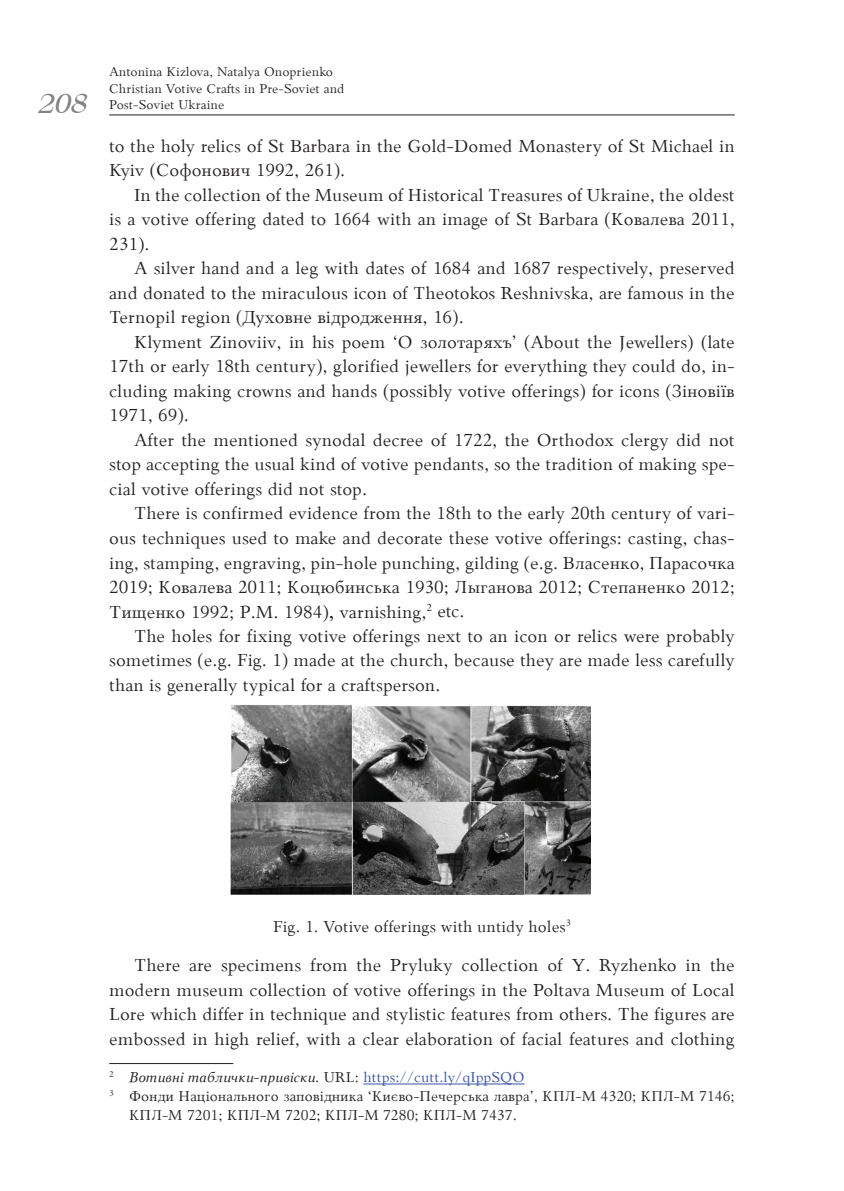
<style>
.page{position:relative;width:844px;height:1191px;background:#fff}
.page>*{position:absolute;margin:0;border:0;box-sizing:border-box;transform-origin:0 0}
.t1{font:italic 700 28px "Bernhard Modern BT";color:#808285}
.t2{font:19.25px/24.5px "Palemonas";color:#231f20;text-align:justify}
.t3{font:17.5px "Palemonas";color:#231f20}
.t4{font:15.75px "Palemonas";color:#231f20}
.t5{font:italic 15.75px "Palemonas";color:#231f20}
.t6{font:14px/16.8px "Palemonas";color:#231f20}
.s1{font-weight:700}
.s2{font-style:normal}
.s3{font-style:normal;color:#3853a3}
</style>
<div class="page">
<hr style="left:109px;top:114px;width:625px;height:1px;background:#231f20">
<hr style="left:109px;top:1063px;width:124px;height:1px;background:#231f20">
<hr style="left:363px;top:1083px;width:161px;height:1px;background:#3853a3">
<img style="left:230px;top:705px;width:360px;height:190px">
<h1 class="t1" style="left:39px;top:86px;width:50px">208</h1>
<p class="t6" style="left:109px;top:63px;width:237px">Antonina Kizlova, Natalya Onoprienko<br>Christian Votive Crafts in Pre-Soviet and<br>Post-Soviet Ukraine</p>
<p class="t2" style="left:109px;top:133px;width:627px">to the holy relics of St Barbara in the Gold-Domed Monastery of St Michael in<br>Kyiv (Софонович 1992, 261).</p>
<p class="t2" style="left:109px;top:182px;width:627px;text-indent:25px">In the collection of the Museum of Historical Treasures of Ukraine, the oldest is a votive offering dated to 1664 with an image of St Barbara (Ковалева 2011, 231).</p>
<p class="t2" style="left:109px;top:255px;width:627px;text-indent:25px">A silver hand and a leg with dates of 1684 and 1687 respectively, preserved and donated to the miraculous icon of Theotokos Reshnivska, are famous in the Ternopil region (Духовне відродження, 16).</p>
<p class="t2" style="left:109px;top:329px;width:627px;text-indent:25px">Klyment Zinoviiv, in his poem ‘О золотаряхъ’ (About the Jewellers) (late 17th or early 18th century), glorified jewellers for everything they could do, in&shy;cluding making crowns and hands (possibly votive offerings) for icons (Зіновіїв 1971, 69).</p>
<p class="t2" style="left:109px;top:427px;width:627px;text-indent:25px">After the mentioned synodal decree of 1722, the Orthodox clergy did not stop accepting the usual kind of votive pendants, so the tradition of making spe&shy;cial votive offerings did not stop.</p>
<p class="t2" style="left:109px;top:500px;width:627px;text-indent:25px">There is confirmed evidence from the 18th to the early 20th century of vari&shy;ous techniques used to make and decorate these votive offerings: casting, chas&shy;ing, stamping, engraving, pin-hole punching, gilding (e.g. Власенко, Парасочка 2019; Ковалева 2011; Коцюбинська 1930; Лыганова 2012; Степаненко 2012; Тищенко 1992; Р.М. 1984)<span class="s1">,</span> varnishing,<sup>2</sup> etc.</p>
<p class="t2" style="left:109px;top:623px;width:627px;text-indent:25px">The holes for fixing votive offerings next to an icon or relics were probably sometimes (e.g. Fig. 1) made at the church, because they are made less carefully than is generally typical for a craftsperson.</p>
<p class="t3" style="left:273px;top:912px;width:299px">Fig. 1. Votive offerings with untidy holes<sup>3</sup></p>
<p class="t2" style="left:109px;top:952px;width:627px;text-indent:25px">There are specimens from the Pryluky collection of Y. Ryzhenko in the modern museum collection of votive offerings in the Poltava Museum of Local Lore which differ in technique and stylistic features from others. The figures are embossed in high relief, with a clear elaboration of facial features and clothing</p>
<p class="t5" style="left:109px;top:1064px;width:417px"><sup>2</sup> Вотивні таблички-привіски<span class="s2">. URL:</span> <span class="s3">https://cutt.ly/qIppSQO</span></p>
<p class="t4" style="left:109px;top:1083px;width:627px"><sup>3</sup> Фонди Національного заповідника ‘Києво-Печерська лавра’, КПЛ-М 4320; КПЛ-М 7146;</p>
<p class="t4" style="left:129px;top:1102px;width:389px">КПЛ-М 7201; КПЛ-М 7202; КПЛ-М 7280; КПЛ-М 7437.</p>
</div>
